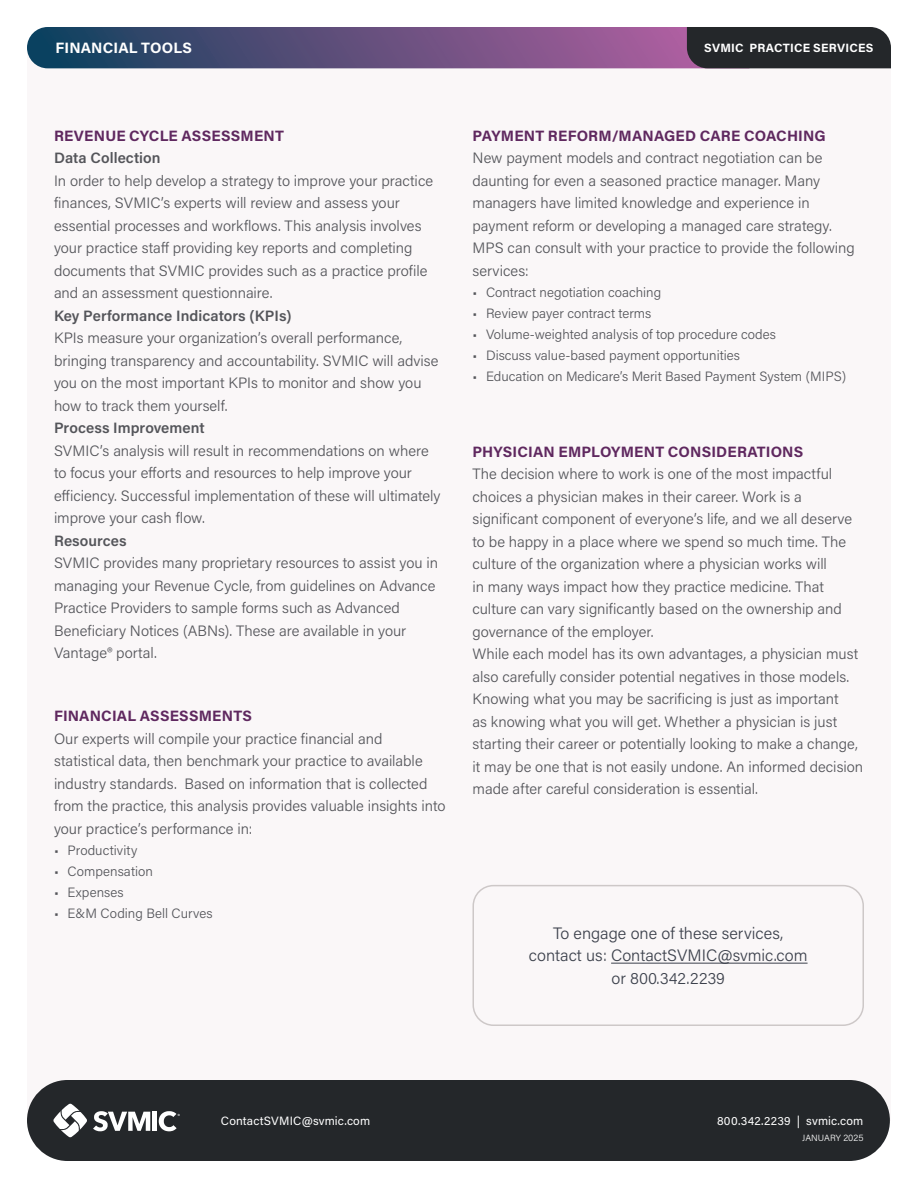
<style>
.page{position:relative;width:918px;height:1188px;background:#fff}
.page>*{position:absolute;margin:0;border:0;box-sizing:border-box;transform-origin:0 0}
.t1{font:300 16.5px/22.5px "Acumin Pro";color:#3e444f;text-align:center}
.Body_-_Cool_Gray_11{font:300 15px/22.5px "Acumin Pro";color:#54555a}
.Subhead_-_Purple{font:300 15px/22.5px "Acumin Pro";color:#54555a}
.Subhead_-_Purple-2{font:700 15px "Acumin Pro";letter-spacing:.01em;color:#5f285f}
.Body_-_Cool_Gray_11-2{font:600 15px "Acumin Pro";letter-spacing:.005em;color:#54555a}
.Subhead_-_Purple-3{font:700 15px "Acumin Pro";letter-spacing:.01em;color:#fff}
.t2{font:13.5px "Acumin Variable Concept";color:#54555a}
.t3{font:300 13.5px "Acumin Pro";letter-spacing:.005em;color:#54555a}
.t4{font:12px "Acumin Pro";letter-spacing:.015em;color:#fff}
.Overline_-_Dk_Gray{font:700 12px "Acumin Pro";letter-spacing:.02em;color:#fff}
.Body_Copy{font:300 9px "Acumin Pro";color:#fff}
</style>
<div class="page">
<div style="left:27px;top:51px;width:864px;height:1069px;background:#faf7f8"></div>
<svg style="left:27px;top:27px;width:864px;height:41px;background:#54476b"></svg>
<hr style="left:611px;top:963px;width:197px;height:1px;background:#3e444f">
<div style="left:472px;top:885px;width:392px;height:141px;border:2px solid #d2cfce;border-radius:20px"></div>
<div style="left:27px;top:1080px;width:863px;height:81px;background:#24272a;border-radius:40px"></div>
<svg style="left:53px;top:1104px;width:34px;height:33px"></svg>
<svg style="left:93px;top:1111px;width:57px;height:20px"></svg>
<hr style="left:153px;top:1112px;width:4px;height:19px;background:#fff">
<svg style="left:159px;top:1111px;width:21px;height:20px"></svg>
<p class="Subhead_-_Purple-3" style="left:56px;top:37px;width:138px">FINANCIAL TOOLS</p>
<p class="Overline_-_Dk_Gray" style="left:704px;top:39px;width:171px">SVMIC PRACTICE SERVICES</p>
<p class="Subhead_-_Purple-2" style="left:54px;top:125px;width:231px">REVENUE CYCLE ASSESSMENT</p>
<p class="Body_-_Cool_Gray_11-2" style="left:54px;top:148px;width:108px">Data Collection</p>
<p class="Body_-_Cool_Gray_11" style="left:54px;top:169px;width:381px">In order to help develop a strategy to improve your practice finances, SVMIC’s experts will review and assess your essential processes and workflows. This analysis involves your practice staff providing key reports and completing documents that SVMIC provides such as a practice profile and an assessment questionnaire.</p>
<p class="Body_-_Cool_Gray_11-2" style="left:54px;top:305px;width:239px">Key Performance Indicators (KPIs)</p>
<p class="Body_-_Cool_Gray_11" style="left:54px;top:326px;width:386px">KPIs measure your organization’s overall performance, bringing transparency and accountability. SVMIC will advise you on the most important KPIs to monitor and show you how to track them yourself.</p>
<p class="Body_-_Cool_Gray_11-2" style="left:54px;top:418px;width:152px">Process Improvement</p>
<p class="Body_-_Cool_Gray_11" style="left:54px;top:439px;width:388px">SVMIC’s analysis will result in recommendations on where to focus your efforts and resources to help improve your efficiency. Successful implementation of these will ultimately improve your cash flow.</p>
<p class="Body_-_Cool_Gray_11-2" style="left:54px;top:530px;width:74px">Resources</p>
<p class="Body_-_Cool_Gray_11" style="left:54px;top:551px;width:386px">SVMIC provides many proprietary resources to assist you in managing your Revenue Cycle, from guidelines on Advance Practice Providers to sample forms such as Advanced Beneficiary Notices (ABNs). These are available in your Vantage® portal.</p>
<p class="Subhead_-_Purple-2" style="left:54px;top:706px;width:199px">FINANCIAL ASSESSMENTS</p>
<p class="Body_-_Cool_Gray_11" style="left:54px;top:727px;width:393px">Our experts will compile your practice financial and statistical data, then benchmark your practice to available industry standards. Based on information that is collected from the practice, this analysis provides valuable insights into your practice’s performance in:</p>
<p class="t3" style="left:54px;top:841px;width:85px">• Productivity</p>
<p class="t3" style="left:54px;top:862px;width:101px">• Compensation</p>
<p class="t3" style="left:54px;top:883px;width:71px">• Expenses</p>
<p class="t3" style="left:54px;top:904px;width:160px">• E&amp;M Coding Bell Curves</p>
<p class="Subhead_-_Purple-2" style="left:472px;top:125px;width:355px">PAYMENT REFORM/MANAGED CARE COACHING</p>
<p class="Body_-_Cool_Gray_11" style="left:472px;top:146px;width:384px">New payment models and contract negotiation can be daunting for even a seasoned practice manager. Many managers have limited knowledge and experience in payment reform or developing a managed care strategy.<br>MPS can consult with your practice to provide the following services:</p>
<p class="t2" style="left:472px;top:283px;width:190px">• Contract negotiation coaching</p>
<p class="t2" style="left:472px;top:304px;width:180px">• Review payer contract terms</p>
<p class="t2" style="left:472px;top:325px;width:305px">• Volume-weighted analysis of top procedure codes</p>
<p class="t2" style="left:472px;top:346px;width:269px">• Discuss value-based payment opportunities</p>
<p class="t2" style="left:472px;top:367px;width:375px">• Education on Medicare’s Merit Based Payment System (MIPS)</p>
<p class="Subhead_-_Purple-2" style="left:472px;top:441px;width:332px">PHYSICIAN EMPLOYMENT CONSIDERATIONS</p>
<p class="Subhead_-_Purple" style="left:472px;top:462px;width:381px">The decision where to work is one of the most impactful choices a physician makes in their career. Work is a significant component of everyone’s life, and we all deserve to be happy in a place where we spend so much time. The culture of the organization where a physician works will<br>in many ways impact how they practice medicine. That culture can vary significantly based on the ownership and governance of the employer.</p>
<p class="Subhead_-_Purple" style="left:472px;top:642px;width:392px">While each model has its own advantages, a physician must also carefully consider potential negatives in those models.<br>Knowing what you may be sacrificing is just as important<br>as knowing what you will get. Whether a physician is just starting their career or potentially looking to make a change, it may be one that is not easily undone. An informed decision made after careful consideration is essential.</p>
<p class="t1" style="left:529px;top:921px;width:280px">To engage one of these services, contact us: ContactSVMIC@svmic.com or 800.342.2239</p>
<p class="t4" style="left:221px;top:1112px;width:151px">ContactSVMIC@svmic.com</p>
<p class="t4" style="left:717px;top:1112px;width:148px">800.342.2239 | svmic.com</p>
<p class="Body_Copy" style="left:802px;top:1131px;width:63px">JANUARY 2025</p>
</div>
